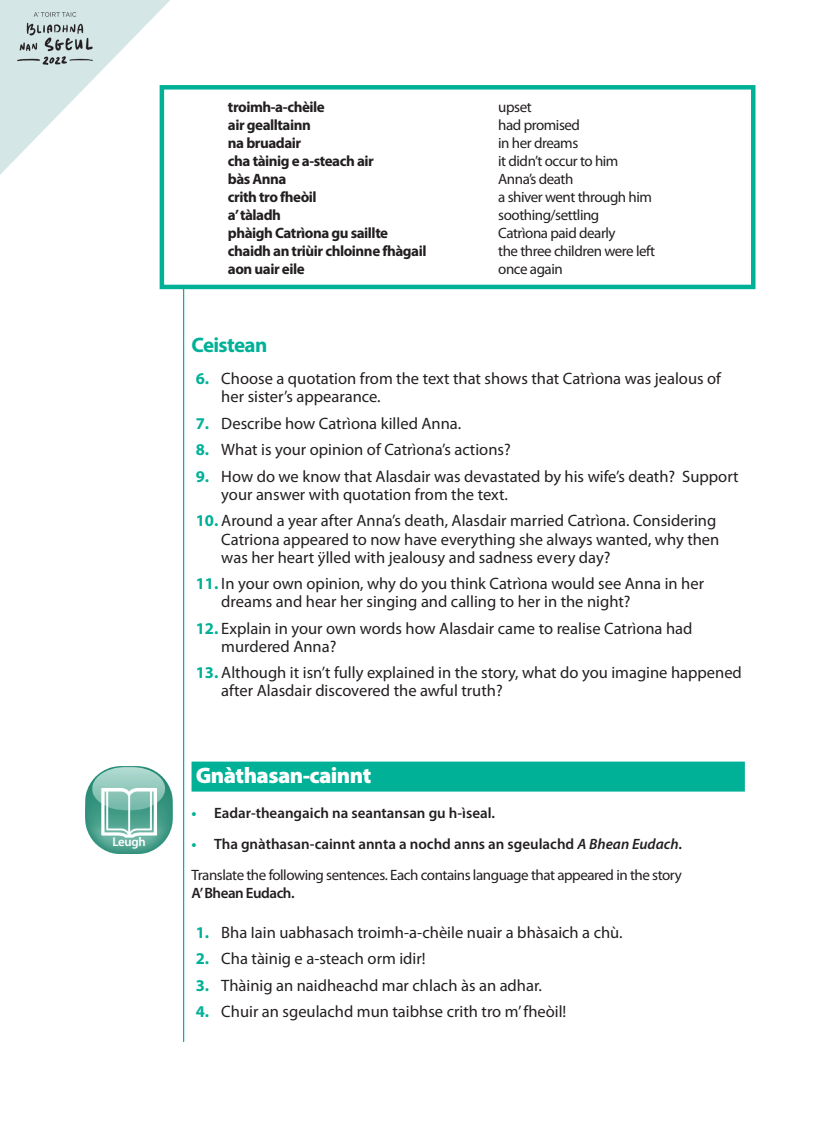
<style>
.page{position:relative;width:830px;height:1127px;background:#fff}
.page>*{position:absolute;margin:0;border:0;box-sizing:border-box;transform-origin:0 0}
.t1{font:900 22.5px "Myriad Pro";letter-spacing:-.025em;color:#fff}
.t2{font:700 21px "Myriad Pro";letter-spacing:-.03em;color:#00b198}
.t3{font:16.5px/18px "Myriad Pro";color:#231f20}
.t4{font:15px/30.8px "Myriad Pro";letter-spacing:-.03em;color:#231f20}
.t5{font:700 15px "Myriad Pro";letter-spacing:-.03em;color:#231f20}
.t6{font:600 15px "Myriad Pro";color:#231f20}
.t7{font:600 15px "Myriad Pro";letter-spacing:-.03em;color:#231f20}
.t8{font:600 12.75px "Myriad Pro";letter-spacing:-.03em;color:#fff}
.s1{font-weight:700;color:#00b198}
.s2{font-weight:600}
.s3{font-weight:600;font-style:italic}
</style>
<div class="page">
<hr style="left:183px;top:85px;width:1px;height:957px;background:#00b198">
<div style="left:162px;top:87px;width:590px;height:200px;background:#fff"></div>
<div style="left:159px;top:85px;width:596px;height:204px;border:4px solid #00b198"></div>
<div style="left:191px;top:761px;width:553px;height:30px;background:#00b198"></div>
<img style="left:86px;top:766px;width:86px;height:87px">
<svg style="left:0;top:0;width:175px;height:179px"></svg>
<img style="left:17px;top:13px;width:76px;height:52px">
<p class="t8" style="left:112px;top:834px;width:35px">Leugh</p>
<p class="t5" style="left:228px;top:97px;width:98px">troimh-a-chèile</p>
<p class="t4" style="left:498px;top:91px;width:35px">upset</p>
<p class="t5" style="left:228px;top:115px;width:84px">air gealltainn</p>
<p class="t4" style="left:498px;top:109px;width:83px">had promised</p>
<p class="t5" style="left:228px;top:133px;width:75px">na bruadair</p>
<p class="t4" style="left:498px;top:127px;width:81px">in her dreams</p>
<p class="t5" style="left:228px;top:151px;width:147px">cha tàinig e a-steach air</p>
<p class="t4" style="left:498px;top:145px;width:122px">it didn’t occur to him</p>
<p class="t5" style="left:228px;top:169px;width:60px">bàs Anna</p>
<p class="t4" style="left:498px;top:163px;width:77px">Anna’s death</p>
<p class="t5" style="left:228px;top:187px;width:90px">crith tro fheòil</p>
<p class="t4" style="left:498px;top:181px;width:155px">a shiver went through him</p>
<p class="t5" style="left:228px;top:205px;width:55px">a’ tàladh</p>
<p class="t4" style="left:498px;top:199px;width:103px">soothing/settling</p>
<p class="t5" style="left:228px;top:223px;width:162px">phàigh Catrìona gu saillte</p>
<p class="t4" style="left:498px;top:217px;width:119px">Catrìona paid dearly</p>
<p class="t5" style="left:228px;top:241px;width:200px">chaidh an triùir chloinne fhàgail</p>
<p class="t4" style="left:498px;top:235px;width:158px">the three children were left</p>
<p class="t5" style="left:228px;top:259px;width:78px">aon uair eile</p>
<p class="t4" style="left:498px;top:253px;width:66px">once again</p>
<p class="t2" style="left:191px;top:331px;width:77px">Ceistean</p>
<p class="t3" style="left:221px;top:370px;width:501px;text-indent:-26px"><span class="s1">6.</span> Choose a quotation from the text that shows that Catrìona was jealous of her sister’s appearance.</p>
<p class="t3" style="left:196px;top:414px;width:267px"><span class="s1">7.</span> Describe how Catrìona killed Anna.</p>
<p class="t3" style="left:196px;top:441px;width:316px"><span class="s1">8.</span> What is your opinion of Catrìona’s actions?</p>
<p class="t3" style="left:221px;top:467px;width:518px;text-indent:-26px"><span class="s1">9.</span> How do we know that Alasdair was devastated by his wife’s death? Support your answer with quotation from the text.</p>
<p class="t3" style="left:221px;top:512px;width:499px;text-indent:-26px"><span class="s1">10.</span> Around a year after Anna’s death, Alasdair married Catrìona. Considering<br>Catriona appeared to now have everything she always wanted, why then was her heart ÿlled with jealousy and sadness every day?</p>
<p class="t3" style="left:221px;top:574px;width:484px;text-indent:-26px"><span class="s1">11.</span> In your own opinion, why do you think Catrìona would see Anna in her dreams and hear her singing and calling to her in the night?</p>
<p class="t3" style="left:221px;top:619px;width:472px;text-indent:-26px"><span class="s1">12.</span> Explain in your own words how Alasdair came to realise Catrìona had murdered Anna?</p>
<p class="t3" style="left:221px;top:663px;width:522px;text-indent:-26px"><span class="s1">13.</span> Although it isn’t fully explained in the story, what do you imagine happened after Alasdair discovered the awful truth?</p>
<h1 class="t1" style="left:196px;top:760px;width:177px">Gnàthasan-cainnt</h1>
<p class="t6" style="left:191px;top:803px;width:305px"><span class="s1">•</span> Eadar-theangaich na seantansan gu h-ìseal.</p>
<p class="t4" style="left:191px;top:828px;width:492px"><span class="s1">•</span> <span class="s2">Tha gnàthasan-cainnt annta a nochd anns an sgeulachd</span> <span class="s3">A Bhean Eudach</span><span class="s2">.<br></span>Translate the following sentences. Each contains language that appeared in the story</p>
<p class="t7" style="left:191px;top:883px;width:105px">A’ Bhean Eudach.</p>
<p class="t3" style="left:196px;top:923px;width:428px"><span class="s1">1.</span> Bha Iain uabhasach troimh-a-chèile nuair a bhàsaich a chù.</p>
<p class="t3" style="left:196px;top:949px;width:231px"><span class="s1">2.</span> Cha tàinig e a-steach orm idir!</p>
<p class="t3" style="left:196px;top:976px;width:347px"><span class="s1">3.</span> Thàinig an naidheachd mar chlach às an adhar.</p>
<p class="t3" style="left:196px;top:1002px;width:372px"><span class="s1">4.</span> Chuir an sgeulachd mun taibhse crith tro m’ fheòil!</p>
</div>
